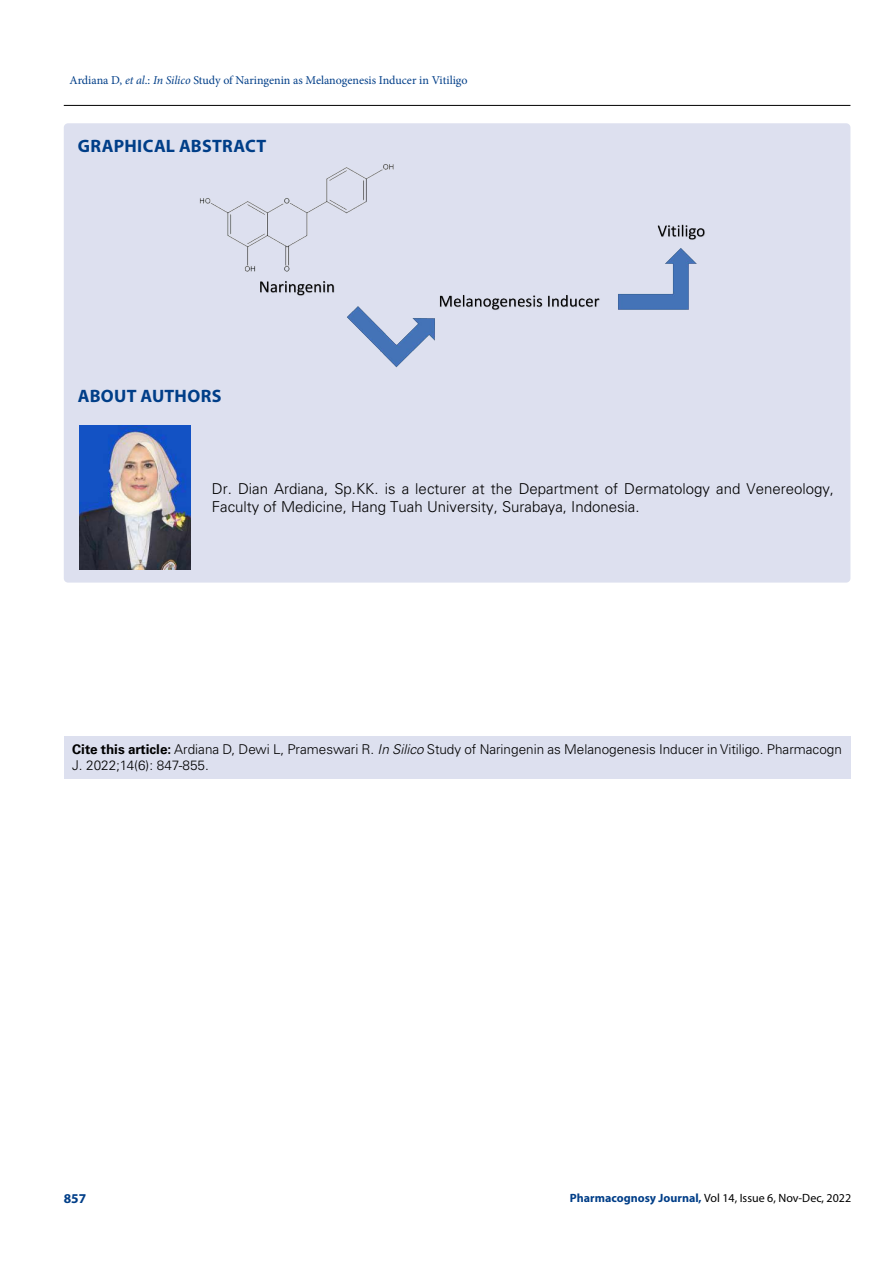
<style>
.page{position:relative;width:893px;height:1263px;background:#fff}
.page>*{position:absolute;margin:0;border:0;box-sizing:border-box;transform-origin:0 0}
.t1{font:700 18px "Myriad Pro";letter-spacing:.015em;color:#003e88}
.t2{font:300 15px/18px "Univers LT Std";color:#000}
.t3{font:300 13.5px/16.2px "Univers LT Std";color:#000}
.t4{font:700 13.5px "Myriad Pro";color:#003e88}
.t5{font:12px "Minion Pro";letter-spacing:-.005em;color:#003e88}
.t6{font:12px "Myriad Pro";color:#000}
.s1{font-style:italic}
.s2{font-weight:700}
.s3{font-weight:700;color:#003e88}
</style>
<div class="page">
<hr style="left:64px;top:105px;width:786px;height:1px;background:#000">
<div style="left:64px;top:123px;width:786px;height:460px;background:#dde0ef;border-radius:4px"></div>
<div style="left:64px;top:736px;width:786px;height:43px;background:#dde0ef"></div>
<img style="left:199px;top:164px;width:506px;height:204px">
<img style="left:80px;top:425px;width:110px;height:144px">
<p class="t5" style="left:69px;top:72px;width:400px">Ardiana D, <span class="s1">et al</span>.: <span class="s1">In Silico</span> Study of Naringenin as Melanogenesis Inducer in Vitiligo</p>
<h1 class="t1" style="left:78px;top:134px;width:190px">GRAPHICAL ABSTRACT</h1>
<h1 class="t1" style="left:78px;top:385px;width:145px">ABOUT AUTHORS</h1>
<p class="t2" style="left:212px;top:479px;width:624px">Dr. Dian Ardiana, Sp.KK. is a lecturer at the Department of Dermatology and Venereology,<br>Faculty of Medicine, Hang Tuah University, Surabaya, Indonesia.</p>
<p class="t3" style="left:72px;top:741px;width:771px"><span class="s2">Cite this article:</span> Ardiana D, Dewi L, Prameswari R. <span class="s1">In Silico</span> Study of Naringenin as Melanogenesis Inducer in Vitiligo. Pharmacogn<br>J. 2022;14(6): 847-855.</p>
<p class="t4" style="left:64px;top:1189px;width:24px">857</p>
<p class="t6" style="left:570px;top:1190px;width:283px"><span class="s3">Pharmacognosy Journal,</span> Vol 14, Issue 6, Nov-Dec, 2022</p>
</div>
